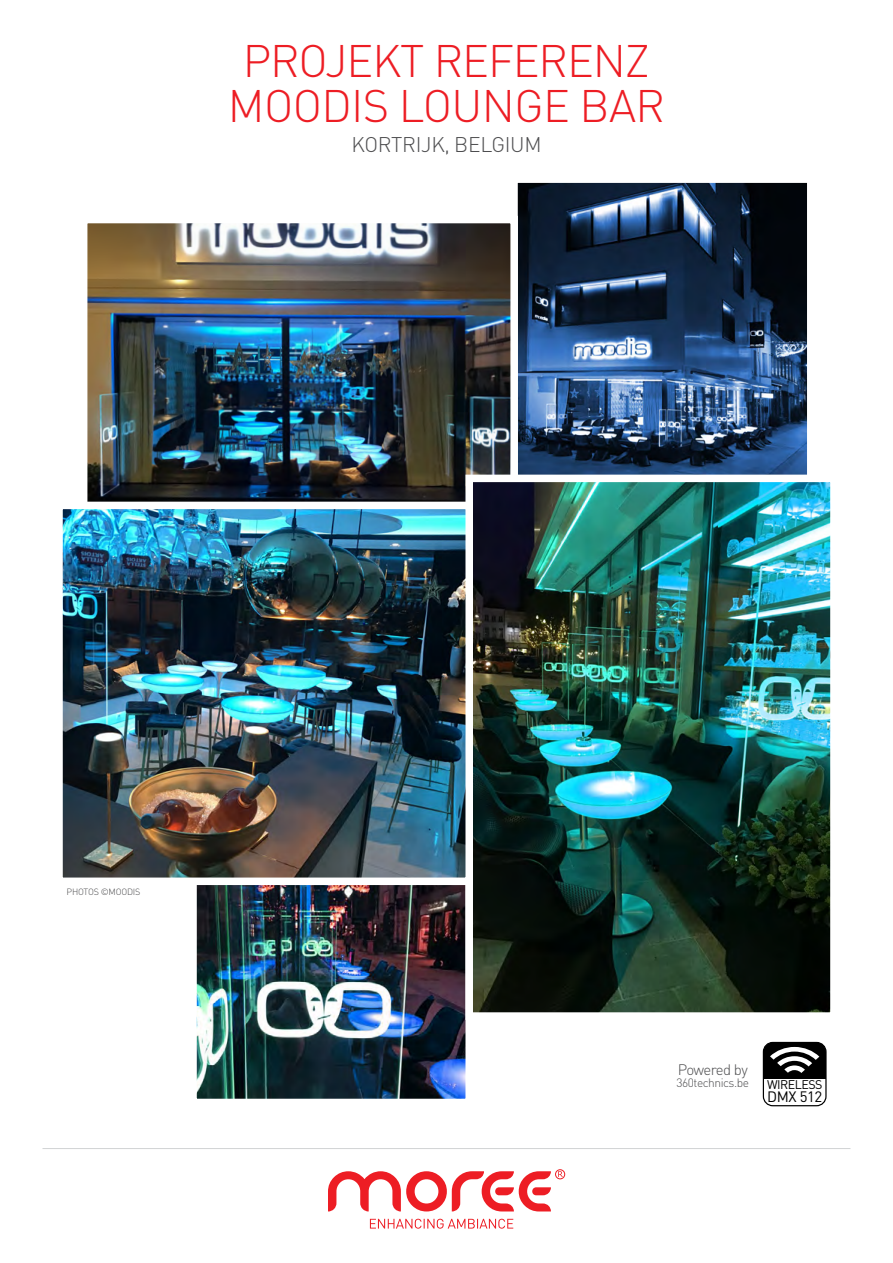
<style>
.page{position:relative;width:893px;height:1263px;background:#fff}
.page>*{position:absolute;margin:0;border:0;box-sizing:border-box;transform-origin:0 0}
.t1{font:300 45px/45px "DIN Pro";letter-spacing:-.025em;color:#ed1d24}
.t2{font:300 21px "DIN Pro";letter-spacing:-.015em;color:#4d4d4f}
.t3{font:300 15px "DIN Pro";letter-spacing:-.05em;color:#4d4d4f}
.t4{font:14.85px "DIN Pro";letter-spacing:-.025em;color:#000}
.t5{font:12.45px "DIN Pro";letter-spacing:-.04em;color:#000}
.t6{font:300 12px "DIN Pro";letter-spacing:-.04em;color:#4d4d4f}
.t7{font:300 9px "DIN Pro";letter-spacing:-.025em;color:#4d4d4f}
</style>
<div class="page">
<img style="left:519px;top:184px;width:286px;height:291px">
<div style="left:510px;top:175px;width:304px;height:317px;border:8px solid #fff"></div>
<img style="left:198px;top:885px;width:266px;height:212px">
<div style="left:189px;top:840px;width:284px;height:266px;border:8px solid #fff"></div>
<img style="left:89px;top:225px;width:420px;height:277px">
<div style="left:80px;top:216px;width:438px;height:295px;border:8px solid #fff"></div>
<img style="left:474px;top:484px;width:355px;height:527px">
<div style="left:465px;top:475px;width:373px;height:545px;border:8px solid #fff"></div>
<img style="left:64px;top:511px;width:400px;height:365px">
<div style="left:55px;top:502px;width:418px;height:383px;border:8px solid #fff"></div>
<svg style="left:328px;top:1171px;width:223px;height:40px"></svg>
<svg style="left:558px;top:1171px;width:5px;height:6px"></svg>
<div style="left:555px;top:1169px;width:10px;height:10px;border:1px solid #ed1d24;border-radius:50%"></div>
<svg style="left:370px;top:1219px;width:143px;height:10px"></svg>
<hr style="left:43px;top:1148px;width:807px;height:1px;background:#d1d3d4">
<div style="left:763px;top:1042px;width:63px;height:36px;background:#000"></div>
<svg style="left:770px;top:1047px;width:49px;height:26px"></svg>
<div style="left:763px;top:1042px;width:64px;height:64px;border:1px solid #000;border-radius:9px"></div>
<p class="t1" style="left:228px;top:36px;width:424px;text-indent:15px">PROJEKT REFERENZ<br>MOODIS Lounge</p>
<p class="t1" style="left:580px;top:81px;width:87px">BAR</p>
<p class="t2" style="left:351px;top:130px;width:26px">Kortrijk</p>
<p class="t2" style="left:444px;top:130px;width:99px">, BELGIUM</p>
<p class="t7" style="left:67px;top:885px;width:75px">PHOTOS ©MOODIS</p>
<p class="t3" style="left:678px;top:1059px;width:72px">Powered by</p>
<p class="t6" style="left:677px;top:1074px;width:74px">360technics.be</p>
<p class="t5" style="left:767px;top:1076px;width:57px">WIRELESS</p>
<p class="t4" style="left:767px;top:1086px;width:57px">DMX 512</p>
</div>
